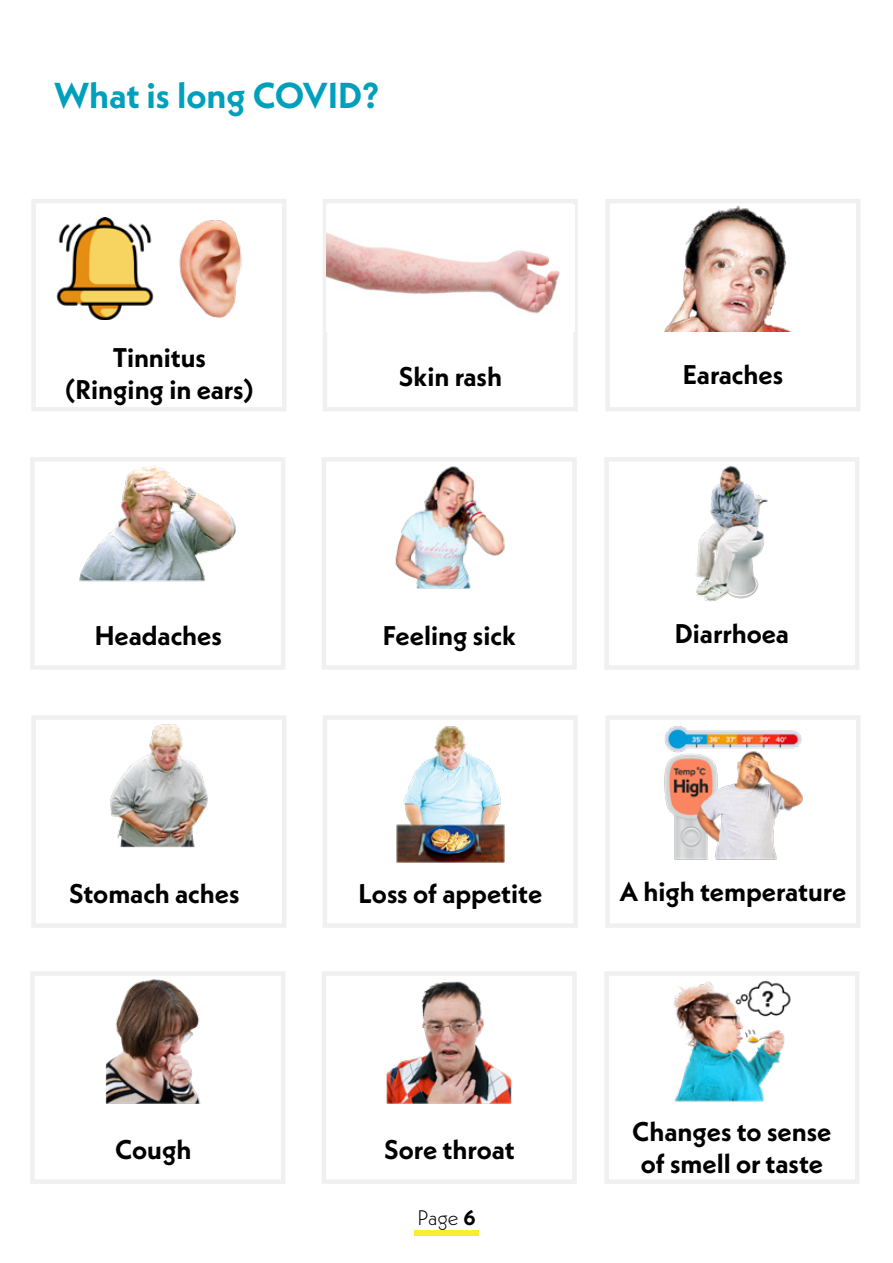
<style>
.page{position:relative;width:893px;height:1263px;background:#fff}
.page>*{position:absolute;margin:0;border:0;box-sizing:border-box;transform-origin:0 0}
.t1{font:700 36px "Neue Kabel";color:#00a0bd}
.t2{font:700 27px/32.4px "Neue Kabel";color:#000;text-align:center}
.t3{font:300 21px "Neue Kabel";color:#000}
.s1{font-weight:700}
</style>
<div class="page">
<div style="left:414px;top:1230px;width:64px;height:5px;background:#faec31"></div>
<div style="left:604px;top:457px;width:255px;height:213px;border:4px solid #f0f0f1"></div>
<div style="left:605px;top:199px;width:255px;height:212px;border:4px solid #f0f0f1"></div>
<div style="left:605px;top:715px;width:255px;height:213px;border:4px solid #f0f0f1"></div>
<div style="left:604px;top:971px;width:255px;height:213px;border:4px solid #f0f0f1"></div>
<div style="left:30px;top:457px;width:255px;height:213px;border:4px solid #f0f0f1"></div>
<div style="left:31px;top:199px;width:255px;height:212px;border:4px solid #f0f0f1"></div>
<div style="left:31px;top:715px;width:255px;height:213px;border:4px solid #f0f0f1"></div>
<div style="left:30px;top:971px;width:255px;height:213px;border:4px solid #f0f0f1"></div>
<div style="left:322px;top:457px;width:255px;height:213px;border:4px solid #f0f0f1"></div>
<div style="left:323px;top:199px;width:255px;height:212px;border:4px solid #f0f0f1"></div>
<div style="left:323px;top:715px;width:255px;height:213px;border:4px solid #f0f0f1"></div>
<div style="left:322px;top:971px;width:255px;height:213px;border:4px solid #f0f0f1"></div>
<img style="left:395px;top:466px;width:110px;height:123px">
<img style="left:326px;top:205px;width:248px;height:127px">
<img style="left:396px;top:726px;width:109px;height:137px">
<img style="left:386px;top:981px;width:126px;height:123px">
<img style="left:79px;top:457px;width:158px;height:125px">
<img style="left:110px;top:724px;width:98px;height:124px">
<img style="left:105px;top:979px;width:96px;height:125px">
<img style="left:696px;top:466px;width:72px;height:136px">
<img style="left:664px;top:205px;width:129px;height:127px">
<img style="left:664px;top:726px;width:139px;height:134px">
<img style="left:673px;top:980px;width:118px;height:122px">
<img style="left:56px;top:217px;width:98px;height:103px">
<img style="left:179px;top:220px;width:63px;height:98px">
<h1 class="t1" style="left:54px;top:73px;width:327px">What is long COVID?</h1>
<p class="t2" style="left:65px;top:341px;width:190px">Tinnitus (Ringing in ears)</p>
<p class="t2" style="left:399px;top:360px;width:105px">Skin rash</p>
<p class="t2" style="left:683px;top:358px;width:102px">Earaches</p>
<p class="t2" style="left:95px;top:619px;width:129px">Headaches</p>
<p class="t2" style="left:383px;top:619px;width:135px">Feeling sick</p>
<p class="t2" style="left:675px;top:617px;width:116px">Diarrhoea</p>
<p class="t2" style="left:69px;top:877px;width:172px">Stomach aches</p>
<p class="t2" style="left:358px;top:877px;width:185px">Loss of appetite</p>
<p class="t2" style="left:620px;top:875px;width:228px">A high temperature</p>
<p class="t2" style="left:115px;top:1133px;width:78px">Cough</p>
<p class="t2" style="left:384px;top:1133px;width:132px">Sore throat</p>
<p class="t2" style="left:632px;top:1114px;width:201px">Changes to sense of smell or taste</p>
<p class="t3" style="left:417px;top:1204px;width:60px">Page <span class="s1">6</span></p>
</div>
